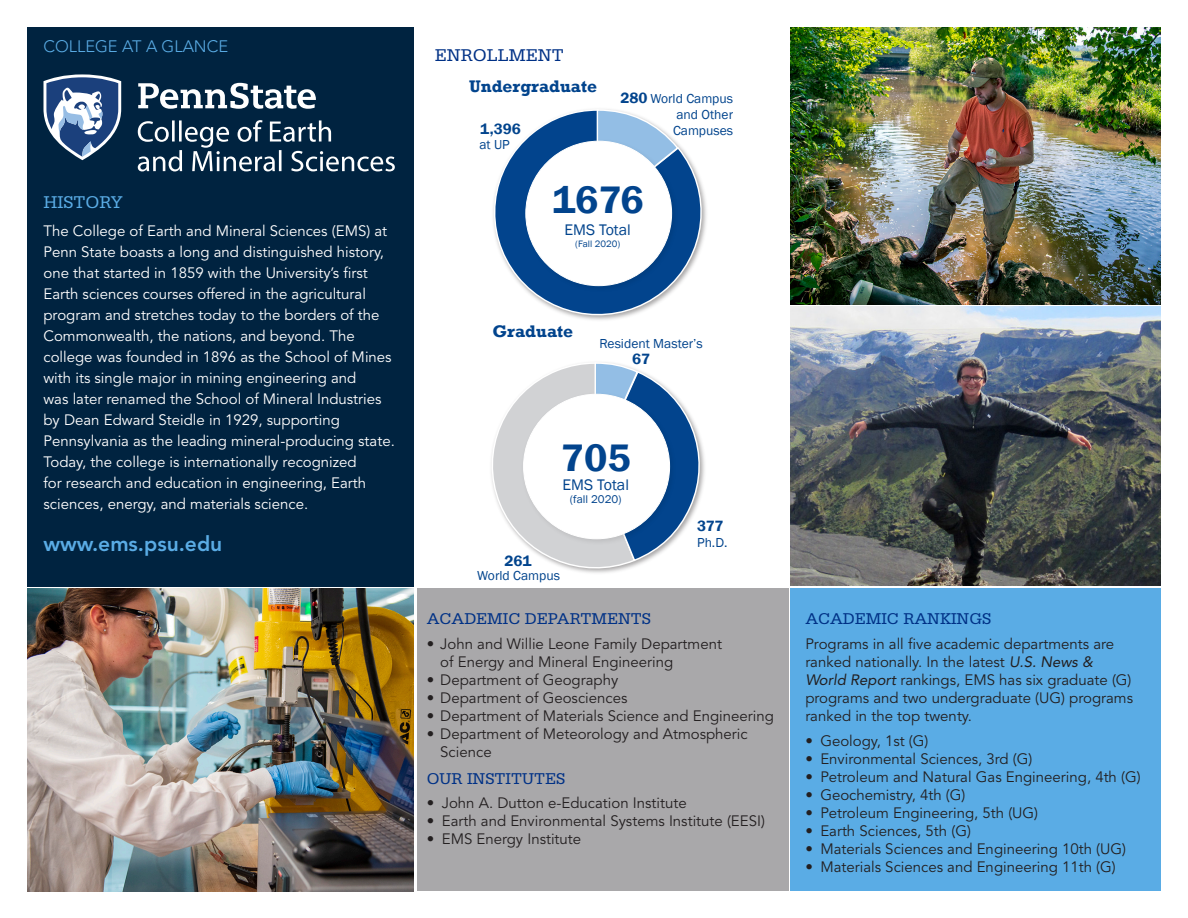
<style>
.page{position:relative;width:1188px;height:918px;background:#fff}
.page>*{position:absolute;margin:0;border:0;box-sizing:border-box;transform-origin:0 0}
.t1{font:600 39.45px "Franklin Gothic";color:#02448d}
.t2{font:800 21px "Avenir LT Std";color:#5aace5}
.t3{font:18px "Serifa Std";color:#003186}
.t4{font:18px "Serifa Std";color:#5aace5}
.t5{font:700 17.25px "Rockwell";color:#02448d}
.t6{font:16.5px "Serifa Std";color:#003186}
.t7{font:300 16.5px "Avenir LT Std";color:#5aace5}
.t8{font:15.75px "Franklin Gothic";color:#02448d}
.t9{font:600 15.3px "Franklin Gothic";color:#02448d}
.t10{font:15px/18px "Avenir LT Std";color:#231f20}
.t11{font:15px/21px "Avenir LT Std";color:#fff}
.t12{font:13.35px/16px "Franklin Gothic";color:#02448d;text-align:justify}
.t13{font:11.55px "Franklin Gothic";color:#02448d}
.t14{font:9.6px "Franklin Gothic";color:#02448d}
.s1{font-style:italic}
</style>
<div class="page">
<div style="left:417px;top:588px;width:372px;height:303px;background:#a9a8aa"></div>
<div style="left:27px;top:27px;width:387px;height:559px;background:#002340"></div>
<svg style="left:44px;top:74px;width:77px;height:86px"></svg>
<svg style="left:138px;top:83px;width:257px;height:88px"></svg>
<div style="left:791px;top:588px;width:370px;height:303px;background:#5aace5"></div>
<svg style="left:493px;top:110px;width:214px;height:210px"></svg>
<svg style="left:595px;top:109px;width:85px;height:28px"></svg>
<img style="left:521px;top:137px;width:159px;height:157px">
<div style="left:526px;top:141px;width:146px;height:145px;background:#fff;border-radius:50%"></div>
<svg style="left:491px;top:362px;width:214px;height:211px"></svg>
<img style="left:519px;top:390px;width:159px;height:158px">
<div style="left:524px;top:394px;width:146px;height:145px;background:#fff;border-radius:50%"></div>
<img style="left:27px;top:588px;width:387px;height:303px">
<img style="left:791px;top:27px;width:370px;height:559px">
<p class="t7" style="left:44px;top:36px;width:186px">COLLEGE AT A GLANCE</p>
<p class="t4" style="left:44px;top:193px;width:81px">HISTORY</p>
<p class="t11" style="left:44px;top:221px;width:353px">The College of Earth and Mineral Sciences (EMS) at Penn State boasts a long and distinguished history, one that started in 1859 with the University’s first Earth sciences courses offered in the agricultural program and stretches today to the borders of the Commonwealth, the nations, and beyond. The college was founded in 1896 as the School of Mines with its single major in mining engineering and<br>was later renamed the School of Mineral Industries by Dean Edward Steidle in 1929, supporting Pennsylvania as the leading mineral-producing state.<br>Today, the college is internationally recognized<br>for research and education in engineering, Earth sciences, energy, and materials science.</p>
<p class="t2" style="left:44px;top:531px;width:180px">www.ems.psu.edu</p>
<p class="t3" style="left:435px;top:45px;width:131px">ENROLLMENT</p>
<p class="t5" style="left:469px;top:75px;width:129px">Undergraduate</p>
<p class="t9" style="left:480px;top:119px;width:42px">1,396</p>
<p class="t12" style="left:479px;top:137px;width:32px">at UP</p>
<p class="t9" style="left:620px;top:88px;width:29px">280</p>
<p class="t12" style="left:673px;top:91px;width:62px;text-indent:-23px">World Campus and Other Campuses</p>
<p class="t1" style="left:552px;top:175px;width:93px">1676</p>
<p class="t8" style="left:565px;top:220px;width:68px">EMS Total</p>
<p class="t14" style="left:575px;top:237px;width:46px">(Fall 2020)</p>
<p class="t5" style="left:493px;top:320px;width:82px">Graduate</p>
<p class="t12" style="left:600px;top:335px;width:105px">Resident Master’s</p>
<p class="t9" style="left:632px;top:350px;width:20px">67</p>
<p class="t9" style="left:504px;top:551px;width:29px">261</p>
<p class="t1" style="left:561px;top:433px;width:71px">705</p>
<p class="t8" style="left:563px;top:475px;width:68px">EMS Total</p>
<p class="t13" style="left:570px;top:492px;width:53px">(fall 2020)</p>
<p class="t12" style="left:477px;top:568px;width:84px">World Campus</p>
<p class="t9" style="left:697px;top:516px;width:28px">377</p>
<p class="t12" style="left:697px;top:535px;width:32px">Ph.D.</p>
<p class="t6" style="left:427px;top:610px;width:226px">ACADEMIC DEPARTMENTS</p>
<p class="t10" style="left:440px;top:635px;width:283px;text-indent:-14px">• John and Willie Leone Family Department of Energy and Mineral Engineering</p>
<p class="t10" style="left:427px;top:671px;width:193px">• Department of Geography</p>
<p class="t10" style="left:427px;top:689px;width:202px">• Department of Geosciences</p>
<p class="t10" style="left:427px;top:707px;width:349px">• Department of Materials Science and Engineering</p>
<p class="t10" style="left:440px;top:725px;width:309px;text-indent:-14px">• Department of Meteorology and Atmospheric<br>Science</p>
<p class="t6" style="left:427px;top:769px;width:140px">OUR INSTITUTES</p>
<p class="t10" style="left:427px;top:795px;width:262px">• John A. Dutton e-Education Institute</p>
<p class="t10" style="left:427px;top:813px;width:340px">• Earth and Environmental Systems Institute (EESI)</p>
<p class="t10" style="left:427px;top:831px;width:156px">• EMS Energy Institute</p>
<p class="t6" style="left:805px;top:610px;width:188px">ACADEMIC RANKINGS</p>
<p class="t10" style="left:805px;top:635px;width:329px">Programs in all five academic departments are ranked nationally. In the latest <span class="s1">U.S. News &amp; World Report</span> rankings, EMS has six graduate (G) programs and two undergraduate (UG) programs ranked in the top twenty.</p>
<p class="t10" style="left:805px;top:732px;width:125px">• Geology, 1st (G)</p>
<p class="t10" style="left:805px;top:750px;width:229px">• Environmental Sciences, 3rd (G)</p>
<p class="t10" style="left:805px;top:768px;width:337px">• Petroleum and Natural Gas Engineering, 4th (G)</p>
<p class="t10" style="left:805px;top:786px;width:162px">• Geochemistry, 4th (G)</p>
<p class="t10" style="left:805px;top:804px;width:234px">• Petroleum Engineering, 5th (UG)</p>
<p class="t10" style="left:805px;top:822px;width:167px">• Earth Sciences, 5th (G)</p>
<p class="t10" style="left:805px;top:840px;width:322px">• Materials Sciences and Engineering 10th (UG)</p>
<p class="t10" style="left:805px;top:858px;width:312px">• Materials Sciences and Engineering 11th (G)</p>
</div>
